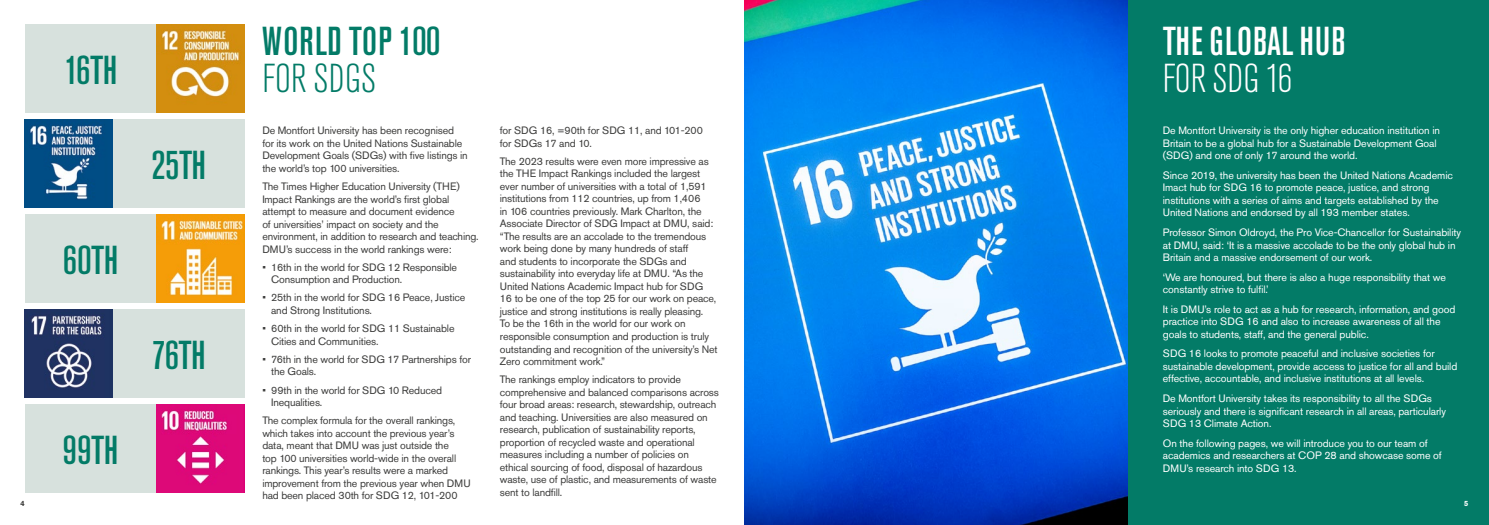
<style>
.page{position:relative;width:1489px;height:525px;background:#fff}
.page>*{position:absolute;margin:0;border:0;box-sizing:border-box;transform-origin:0 0}
.t1{font:500 condensed 40px "Akzidenz Grotesk Pro";letter-spacing:-.01em;color:#037b67}
.t2{font:500 condensed 40px "Akzidenz Grotesk Pro";letter-spacing:.02em;color:#fff}
.t3{font:500 condensed 40px "Akzidenz Grotesk Pro";letter-spacing:.025em;color:#037b67}
.t4{font:300 condensed 40px "Akzidenz Grotesk Pro";color:#fff}
.t5{font:300 condensed 40px "Akzidenz Grotesk Pro";letter-spacing:.01em;color:#037b67}
.t6{font:10.62px/12.5px "Akzidenz Grotesk Pro";letter-spacing:-.015em;color:#3c3c3b}
.t7{font:10.62px/12.5px "Akzidenz Grotesk Pro";letter-spacing:-.01em;color:#fff}
.t8{font:700 7.5px "Akzidenz Grotesk Pro";color:#3c3c3b}
.t9{font:700 7.5px "Akzidenz Grotesk Pro";color:#fff}
</style>
<div class="page">
<div style="left:25px;top:404px;width:131px;height:88px;background:#d7e1dd"></div>
<div style="left:25px;top:214px;width:131px;height:89px;background:#d7e1dd"></div>
<div style="left:113px;top:120px;width:131px;height:88px;background:#d7e1dd"></div>
<div style="left:113px;top:309px;width:131px;height:88px;background:#d7e1dd"></div>
<div style="left:25px;top:25px;width:131px;height:88px;background:#d7e1dd"></div>
<img style="left:156px;top:404px;width:88px;height:88px">
<img style="left:156px;top:214px;width:88px;height:89px">
<img style="left:25px;top:120px;width:88px;height:88px">
<img style="left:25px;top:309px;width:88px;height:88px">
<img style="left:156px;top:25px;width:88px;height:88px">
<div style="left:1116px;top:0;width:372px;height:524px;background:#037b67"></div>
<img style="left:744px;top:0;width:383px;height:524px">
<h1 class="t1" style="left:64px;top:44px;width:54px">16TH</h1>
<h1 class="t3" style="left:262px;top:15px;width:179px">WORLD TOP 100</h1>
<h1 class="t5" style="left:262px;top:52px;width:115px">FOR SDGS</h1>
<h1 class="t2" style="left:1162px;top:15px;width:184px">THE GLOBAL HUB</h1>
<h1 class="t4" style="left:1162px;top:52px;width:131px">FOR SDG 16</h1>
<p class="t6" style="left:500px;top:124px;width:204px">for SDG 16, =90th for SDG 11, and 101-200 for SDGs 17 and 10.</p>
<p class="t6" style="left:500px;top:155px;width:219px">The 2023 results were even more impressive as the THE Impact Rankings included the largest ever number of universities with a total of 1,591 institutions from 112 countries, up from 1,406<br>in 106 countries previously. Mark Charlton, the Associate Director of SDG Impact at DMU, said: “The results are an accolade to the tremendous work being done by many hundreds of staff<br>and students to incorporate the SDGs and sustainability into everyday life at DMU. “As the United Nations Academic Impact hub for SDG 16 to be one of the top 25 for our work on peace, justice and strong institutions is really pleasing.<br>To be the 16th in the world for our work on responsible consumption and production is truly outstanding and recognition of the university’s Net Zero commitment work.”</p>
<p class="t6" style="left:500px;top:373px;width:221px">The rankings employ indicators to provide comprehensive and balanced comparisons across four broad areas: research, stewardship, outreach and teaching. Universities are also measured on research, publication of sustainability reports, proportion of recycled waste and operational measures including a number of policies on ethical sourcing of food, disposal of hazardous waste, use of plastic, and measurements of waste sent to landfill.</p>
<p class="t6" style="left:262px;top:124px;width:207px">De Montfort University has been recognised for its work on the United Nations Sustainable Development Goals (SDGs) with five listings in the world’s top 100 universities.</p>
<p class="t6" style="left:262px;top:180px;width:218px">The Times Higher Education University (THE)<br>Impact Rankings are the world’s first global attempt to measure and document evidence<br>of universities’ impact on society and the environment, in addition to research and teaching.<br>DMU’s success in the world rankings were:</p>
<p class="t6" style="left:271px;top:260px;width:187px;text-indent:-9px">• 16th in the world for SDG 12 Responsible<br>Consumption and Production.</p>
<p class="t6" style="left:271px;top:291px;width:196px;text-indent:-9px">• 25th in the world for SDG 16 Peace, Justice and Strong Institutions.</p>
<p class="t6" style="left:271px;top:322px;width:185px;text-indent:-9px">• 60th in the world for SDG 11 Sustainable<br>Cities and Communities.</p>
<p class="t6" style="left:271px;top:352px;width:201px;text-indent:-9px">• 76th in the world for SDG 17 Partnerships for the Goals.</p>
<p class="t6" style="left:271px;top:383px;width:172px;text-indent:-9px">• 99th in the world for SDG 10 Reduced<br>Inequalities.</p>
<p class="t6" style="left:262px;top:414px;width:210px">The complex formula for the overall rankings, which takes into account the previous year’s data, meant that DMU was just outside the<br>top 100 universities world-wide in the overall rankings. This year’s results were a marked improvement from the previous year when DMU had been placed 30th for SDG 12, 101-200</p>
<p class="t7" style="left:1162px;top:124px;width:279px">De Montfort University is the only higher education institution in<br>Britain to be a global hub for a Sustainable Development Goal (SDG) and one of only 17 around the world.</p>
<p class="t7" style="left:1162px;top:169px;width:291px">Since 2019, the university has been the United Nations Academic Imact hub for SDG 16 to promote peace, justice, and strong institutions with a series of aims and targets established by the United Nations and endorsed by all 193 member states.</p>
<p class="t7" style="left:1162px;top:226px;width:300px">Professor Simon Oldroyd, the Pro Vice-Chancellor for Sustainability at DMU, said: ‘It is a massive accolade to be the only global hub in<br>Britain and a massive endorsement of our work.</p>
<p class="t7" style="left:1162px;top:270px;width:284px">‘We are honoured, but there is also a huge responsibility that we constantly strive to fulfil.’</p>
<p class="t7" style="left:1162px;top:302px;width:294px">It is DMU’s role to act as a hub for research, information, and good practice into SDG 16 and also to increase awareness of all the goals to students, staff, and the general public.</p>
<p class="t7" style="left:1162px;top:347px;width:296px">SDG 16 looks to promote peaceful and inclusive societies for sustainable development, provide access to justice for all and build effective, accountable, and inclusive institutions at all levels.</p>
<p class="t7" style="left:1162px;top:392px;width:284px">De Montfort University takes its responsibility to all the SDGs seriously and there is significant research in all areas, particularly<br>SDG 13 Climate Action.</p>
<p class="t7" style="left:1162px;top:436px;width:280px">On the following pages, we will introduce you to our team of academics and researchers at COP 28 and showcase some of<br>DMU’s research into SDG 13.</p>
<h1 class="t1" style="left:151px;top:139px;width:56px">25TH</h1>
<h1 class="t1" style="left:63px;top:234px;width:57px">60TH</h1>
<h1 class="t1" style="left:152px;top:328px;width:55px">76TH</h1>
<h1 class="t1" style="left:63px;top:423px;width:57px">99TH</h1>
<p class="t8" style="left:21px;top:498px;width:6px">4</p>
<p class="t9" style="left:1463px;top:498px;width:6px">5</p>
</div>
